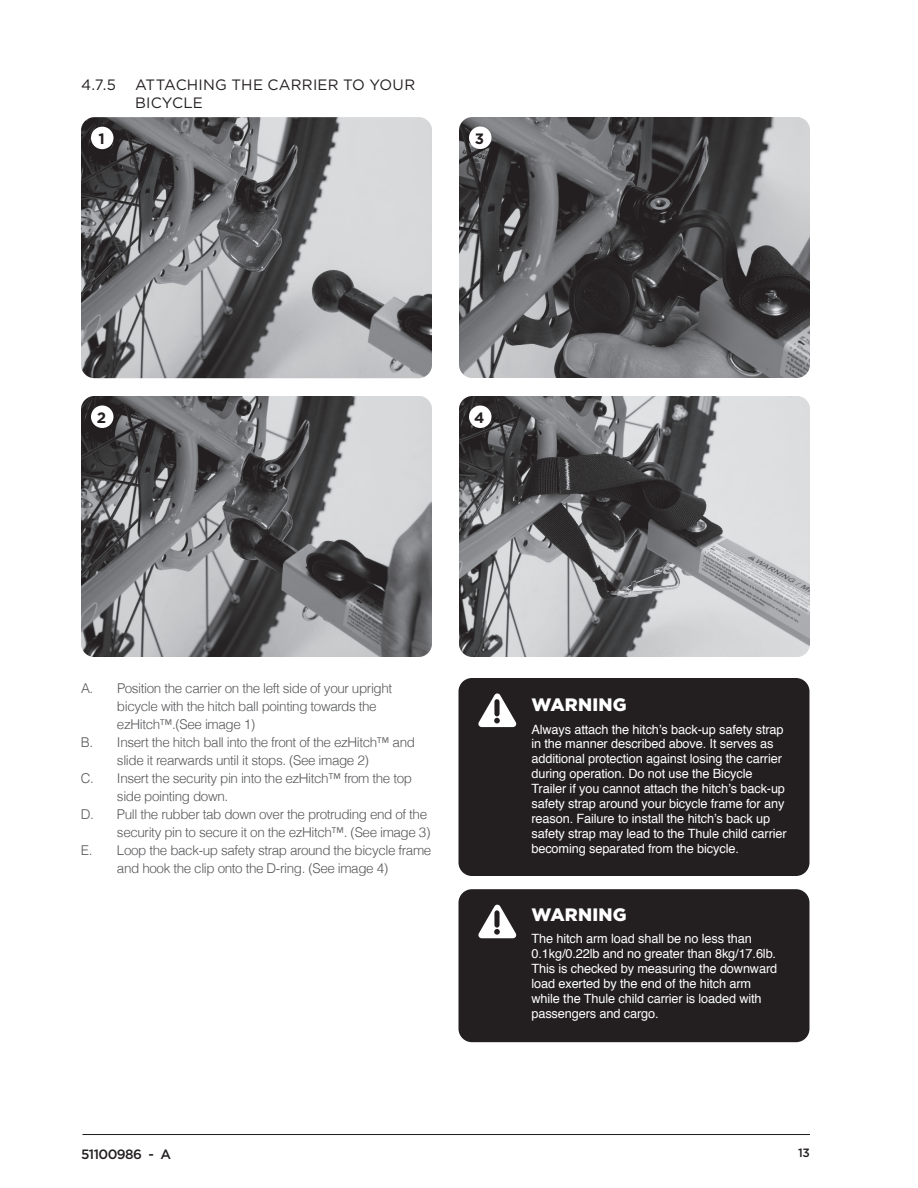
<style>
.page{position:relative;width:918px;height:1188px;background:#fff}
.page>*{position:absolute;margin:0;border:0;box-sizing:border-box;transform-origin:0 0}
.t1{font:900 18px "Gotham";letter-spacing:.01em;color:#fff}
.t2{font:15px "Gotham";letter-spacing:.015em;color:#231f20}
.t3{font:700 15px "Gotham";color:#231f20}
.t4{font:300 13.5px "Helvetica";letter-spacing:-.03em;color:#57585a}
.t5{font:500 13.5px "Thule";letter-spacing:-.04em;color:#231f20}
.t6{font:12.75px/15px "Helvetica";letter-spacing:-.01em;color:#fff}
.t7{font:500 12px "Thule";color:#231f20}
</style>
<div class="page">
<hr style="left:82px;top:1134px;width:728px;height:1px;background:#231f20">
<div style="left:459px;top:678px;width:351px;height:198px;background:#231f20;border-radius:13px"></div>
<svg style="left:478px;top:693px;width:38px;height:34px"></svg>
<div style="left:459px;top:889px;width:351px;height:153px;background:#231f20;border-radius:13px"></div>
<svg style="left:478px;top:905px;width:38px;height:33px"></svg>
<img style="left:459px;top:117px;width:351px;height:261px">
<div style="left:469px;top:127px;width:23px;height:22px;background:#fff;border-radius:50%"></div>
<img style="left:459px;top:396px;width:351px;height:261px">
<div style="left:469px;top:406px;width:23px;height:22px;background:#fff;border-radius:50%"></div>
<img style="left:81px;top:117px;width:351px;height:261px">
<div style="left:91px;top:127px;width:23px;height:22px;background:#fff;border-radius:50%"></div>
<img style="left:81px;top:396px;width:351px;height:261px">
<div style="left:91px;top:406px;width:23px;height:22px;background:#fff;border-radius:50%"></div>
<p class="t2" style="left:81px;top:76px;width:219px">4.7.5 ATTACHI NG THE CARRI</p>
<p class="t2" style="left:318px;top:76px;width:97px">ER TO YOUR</p>
<p class="t2" style="left:135px;top:94px;width:69px">BI CYCLE</p>
<p class="t3" style="left:98px;top:130px;width:8px">1</p>
<p class="t3" style="left:475px;top:130px;width:11px">3</p>
<p class="t3" style="left:97px;top:409px;width:11px">2</p>
<p class="t3" style="left:474px;top:409px;width:12px">4</p>
<p class="t4" style="left:81px;top:680px;width:313px">A. Position the carrier on the left side of your upright</p>
<p class="t4" style="left:117px;top:698px;width:261px">bicycle with the hitch ball pointing towards the</p>
<p class="t4" style="left:117px;top:716px;width:140px">ezHitch™.(See image 1)</p>
<p class="t4" style="left:81px;top:734px;width:336px">B. Insert the hitch ball into the front of the ezHitch™ and</p>
<p class="t4" style="left:117px;top:752px;width:254px">slide it rearwards until it stops. (See image 2)</p>
<p class="t4" style="left:81px;top:770px;width:333px">C. Insert the security pin into the ezHitch™ from the top</p>
<p class="t4" style="left:117px;top:788px;width:113px">side pointing down.</p>
<p class="t4" style="left:81px;top:806px;width:348px">D. Pull the rubber tab down over the protruding end of the</p>
<p class="t4" style="left:117px;top:824px;width:315px">security pin to secure it on the ezHitch™. (See image 3)</p>
<p class="t4" style="left:81px;top:842px;width:352px">E. Loop the back-up safety strap around the bicycle frame</p>
<p class="t4" style="left:117px;top:860px;width:273px">and hook the clip onto the D-ring. (See image 4)</p>
<h1 class="t1" style="left:531px;top:694px;width:97px">WARNING</h1>
<p class="t6" style="left:531px;top:722px;width:257px">Always attach the hitch’s back-up safety strap in the manner described above. It serves as additional protection against losing the carrier during operation. Do not use the Bicycle Trailer if you cannot attach the hitch’s back-up safety strap around your bicycle frame for any reason. Failure to install the hitch’s back up safety strap may lead to the Thule child carrier becoming separated from the bicycle.</p>
<h1 class="t1" style="left:531px;top:904px;width:97px">WARNING</h1>
<p class="t6" style="left:531px;top:932px;width:247px">The hitch arm load shall be no less than 0.1kg/0.22lb and no greater than 8kg/17.6lb.<br>This is checked by measuring the downward load exerted by the end of the hitch arm while the Thule child carrier is loaded with passengers and cargo.</p>
<p class="t5" style="left:81px;top:1145px;width:92px">51100986 - A</p>
<p class="t7" style="left:798px;top:1145px;width:13px">13</p>
</div>
